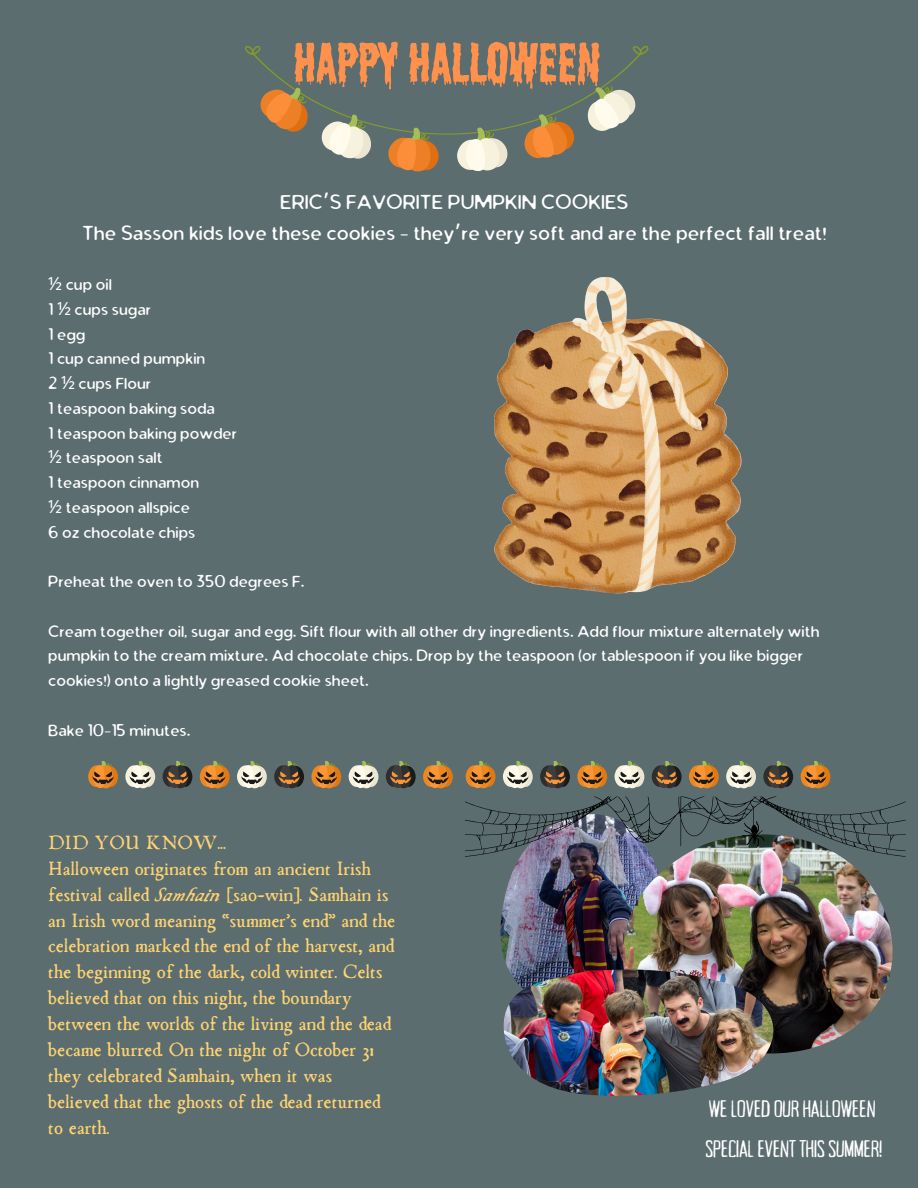
<style>
.page{position:relative;width:918px;height:1188px;background:#5c6d70}
.page>*{position:absolute;margin:0;border:0;box-sizing:border-box;transform-origin:0 0}
.t1{font:55.5px "Shlop";color:#ff914d}
.t2{font:24px/39.3px "Tallow Sans TC Pen";color:#fff}
.t3{font:22.5px/30.3px "Postmark";color:#fff;text-align:center}
.t4{font:19.05px/25.8px "Chapbook";color:#fed370}
.t5{font:18px/24.8px "Postmark";color:#fff}
.s1{font-family:"Noto Sans Gurmukhi"}
.s2{font-family:"Noto Sans"}
.s3{font-style:italic}
</style>
<div class="page">
<img style="left:500px;top:857px;width:123px;height:112px">
<img style="left:623px;top:857px;width:269px;height:197px">
<img style="left:503px;top:969px;width:271px;height:127px">
<svg style="left:245px;top:46px;width:404px;height:125px"></svg>
<svg style="left:88px;top:761px;width:30px;height:28px"></svg>
<svg style="left:125px;top:761px;width:30px;height:28px"></svg>
<svg style="left:163px;top:761px;width:30px;height:28px"></svg>
<svg style="left:200px;top:761px;width:30px;height:28px"></svg>
<svg style="left:237px;top:761px;width:30px;height:28px"></svg>
<svg style="left:274px;top:761px;width:30px;height:28px"></svg>
<svg style="left:311px;top:761px;width:30px;height:28px"></svg>
<svg style="left:423px;top:761px;width:30px;height:28px"></svg>
<svg style="left:349px;top:761px;width:30px;height:28px"></svg>
<svg style="left:386px;top:761px;width:30px;height:28px"></svg>
<svg style="left:466px;top:761px;width:30px;height:28px"></svg>
<svg style="left:503px;top:761px;width:30px;height:28px"></svg>
<svg style="left:540px;top:761px;width:30px;height:28px"></svg>
<svg style="left:577px;top:761px;width:30px;height:28px"></svg>
<svg style="left:615px;top:761px;width:30px;height:28px"></svg>
<svg style="left:652px;top:761px;width:30px;height:28px"></svg>
<svg style="left:689px;top:761px;width:30px;height:28px"></svg>
<svg style="left:801px;top:761px;width:30px;height:28px"></svg>
<svg style="left:726px;top:761px;width:30px;height:28px"></svg>
<svg style="left:763px;top:761px;width:30px;height:28px"></svg>
<img style="left:495px;top:277px;width:247px;height:317px">
<img style="left:465px;top:796px;width:441px;height:61px">
<p class="t1" style="left:293px;top:31px;width:309px">HAPPY HALLOWEEN</p>
<p class="t3" style="left:82px;top:187px;width:746px">ERIC<span class="s1">’</span>S FAVORITE PUMPKIN COOKIES<br>The Sasson kids love these cookies - they<span class="s1">’</span>re very soft and are the perfect fall treat!</p>
<p class="t5" style="left:48px;top:272px;width:65px"><span class="s2">½</span> cup oil</p>
<p class="t5" style="left:48px;top:297px;width:105px">1 <span class="s2">½</span> cups sugar</p>
<p class="t5" style="left:48px;top:322px;width:39px">1 egg</p>
<p class="t5" style="left:48px;top:347px;width:159px">1 cup canned pumpkin</p>
<p class="t5" style="left:48px;top:371px;width:105px">2 <span class="s2">½</span> cups Flour</p>
<p class="t5" style="left:48px;top:396px;width:168px">1 teaspoon baking soda</p>
<p class="t5" style="left:48px;top:421px;width:190px">1 teaspoon baking powder</p>
<p class="t5" style="left:48px;top:446px;width:116px"><span class="s2">½</span> teaspoon salt</p>
<p class="t5" style="left:48px;top:470px;width:152px">1 teaspoon cinnamon</p>
<p class="t5" style="left:48px;top:495px;width:143px"><span class="s2">½</span> teaspoon allspice</p>
<p class="t5" style="left:48px;top:520px;width:149px">6 oz chocolate chips</p>
<p class="t5" style="left:48px;top:569px;width:258px">Preheat the oven to 350 degrees F.</p>
<p class="t5" style="left:48px;top:619px;width:773px">Cream together oil, sugar and egg. Sift flour with all other dry ingredients. Add flour mixture alternately with pumpkin to the cream mixture. Ad chocolate chips. Drop by the teaspoon (or tablespoon if you like bigger cookies!) onto a lightly greased cookie sheet.</p>
<p class="t5" style="left:48px;top:718px;width:144px">Bake 10-15 minutes.</p>
<p class="t4" style="left:48px;top:832px;width:179px">DID YOU KNOW...</p>
<p class="t4" style="left:48px;top:858px;width:349px">Halloween originates from an ancient Irish festival called <span class="s3">Samhain</span> [sao-win]. Samhain is an Irish word meaning “summer’s end” and the celebration marked the end of the harvest, and the beginning of the dark, cold winter. Celts believed that on this night, the boundary between the worlds of the living and the dead became blurred. On the night of October 31 they celebrated Samhain, when it was believed that the ghosts of the dead returned to earth.</p>
<p class="t2" style="left:706px;top:1090px;width:178px">WELOVEDOURHALLOWEEN<br>SPECIALEVENT THISSUMMER!</p>
</div>
